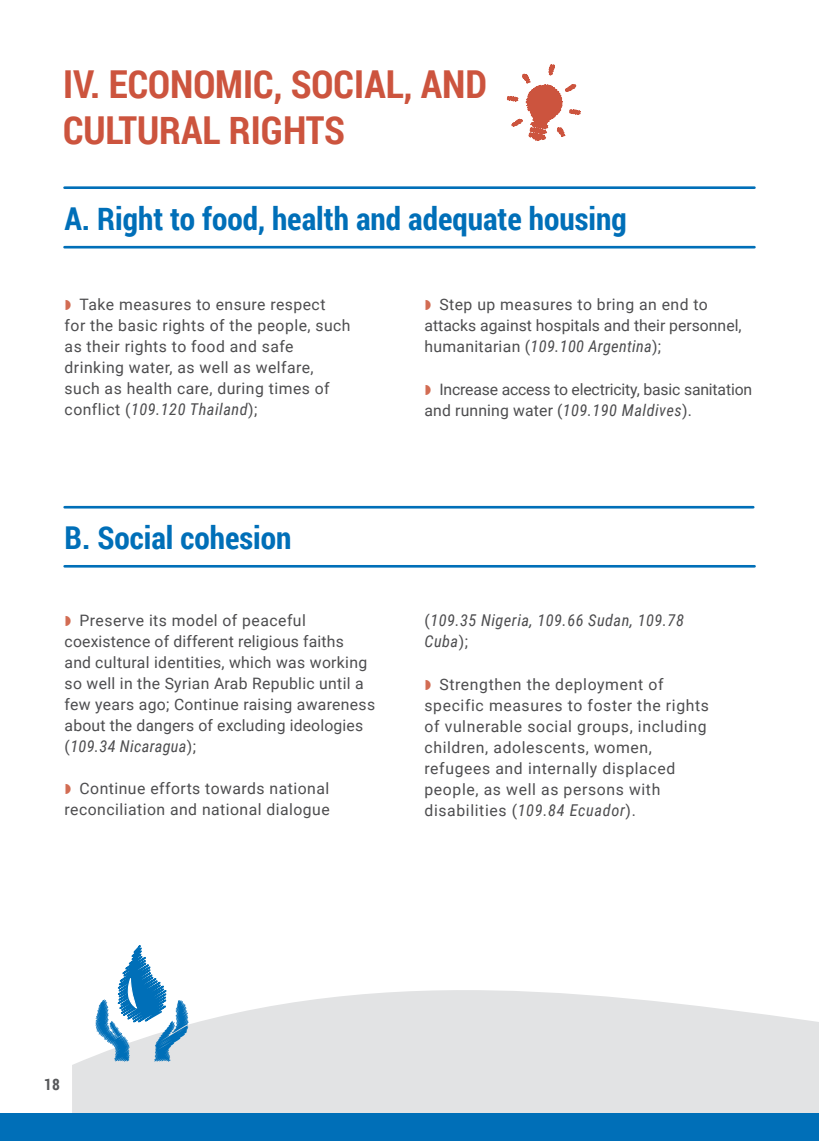
<style>
.page{position:relative;width:819px;height:1141px;background:#fff}
.page>*{position:absolute;margin:0;border:0;box-sizing:border-box;transform-origin:0 0}
.t1{font:700 38.5px/46.2px "Roboto Condensed";color:#cc543e}
.t2{font:700 31.5px "Roboto Condensed";color:#006fb8}
.t3{font:italic 16.28px/21px "Roboto Condensed";letter-spacing:.03em;color:#4d4d4f}
.t4{font:15.75px/21px "Roboto";letter-spacing:.03em;color:#4d4d4f}
.t5{font:15.75px/21px "Roboto";letter-spacing:-.01em;color:#4d4d4f}
.t6{font:15.75px/21px "Roboto";color:#4d4d4f}
.t7{font:700 15.75px "Roboto Condensed";color:#58595b}
.s1{font-family:"Roboto";font-style:normal;font-size:15.75px}
.s2{font-family:"Roboto Condensed";font-style:italic;font-size:16.28px}
</style>
<div class="page">
<hr style="left:65px;top:506px;width:688px;height:3px;background:#006fb8">
<hr style="left:65px;top:565px;width:689px;height:3px;background:#006fb8">
<svg style="left:72px;top:990px;width:747px;height:123px;fill:#e2e3e4"></svg>
<div style="left:0;top:1113px;width:819px;height:28px;background:#006fb8"></div>
<svg style="left:95px;top:945px;width:94px;height:117px"></svg>
<hr style="left:64px;top:186px;width:690px;height:3px;background:#006fb8">
<svg style="left:506px;top:64px;width:75px;height:77px"></svg>
<hr style="left:64px;top:246px;width:690px;height:3px;background:#006fb8">
<h1 class="t1" style="left:63px;top:60px;width:425px">IV. ECONOMIC, SOCIAL, AND<br>CULTURAL RIGHTS</h1>
<h2 class="t2" style="left:64px;top:196px;width:563px">A. Right to food, health and adequate housing</h2>
<p class="t4" style="left:65px;top:293px;width:287px;text-indent:15px">Take measures to ensure respect<br>for the basic rights of the people, such as their rights to food and safe drinking water, as well as welfare, such as health care, during times of</p>
<p class="t3" style="left:65px;top:398px;width:194px"><span class="s1">conflict (</span>109.120 Thailand<span class="s1">);</span></p>
<h2 class="t2" style="left:65px;top:516px;width:228px">B. Social cohesion</h2>
<p class="t4" style="left:65px;top:609px;width:312px;text-indent:15px">Preserve its model of peaceful coexistence of different religious faiths<br>and cultural identities, which was working so well in the Syrian Arab Republic until a few years ago; Continue raising awareness about the dangers of excluding ideologies</p>
<p class="t3" style="left:65px;top:735px;width:133px"><span class="s1">(</span>109.34 Nicaragua<span class="s1">);</span></p>
<p class="t4" style="left:65px;top:778px;width:267px;text-align:right">Continue efforts towards national reconciliation and national dialogue</p>
<p class="t6" style="left:424px;top:293px;width:318px;text-indent:15px">Step up measures to bring an end to attacks against hospitals and their personnel,</p>
<p class="t3" style="left:424px;top:335px;width:238px"><span class="s1">humanitarian (</span>109.100 Argentina<span class="s1">);</span></p>
<p class="t5" style="left:424px;top:378px;width:329px;text-indent:15px">Increase access to electricity, basic sanitation and running water (<span class="s2">109.190 Maldives</span>).</p>
<p class="t3" style="left:424px;top:609px;width:261px"><span class="s1">(</span>109.35 Nigeria, 109.66 Sudan, 109.78<br>Cuba<span class="s1">);</span></p>
<p class="t4" style="left:424px;top:673px;width:286px;text-indent:15px">Strengthen the deployment of specific measures to foster the rights of vulnerable social groups, including children, adolescents, women, refugees and internally displaced people, as well as persons with disabilities (<span class="s2">109.84 Ecuador</span>).</p>
<p class="t7" style="left:44px;top:1073px;width:17px">18</p>
</div>
